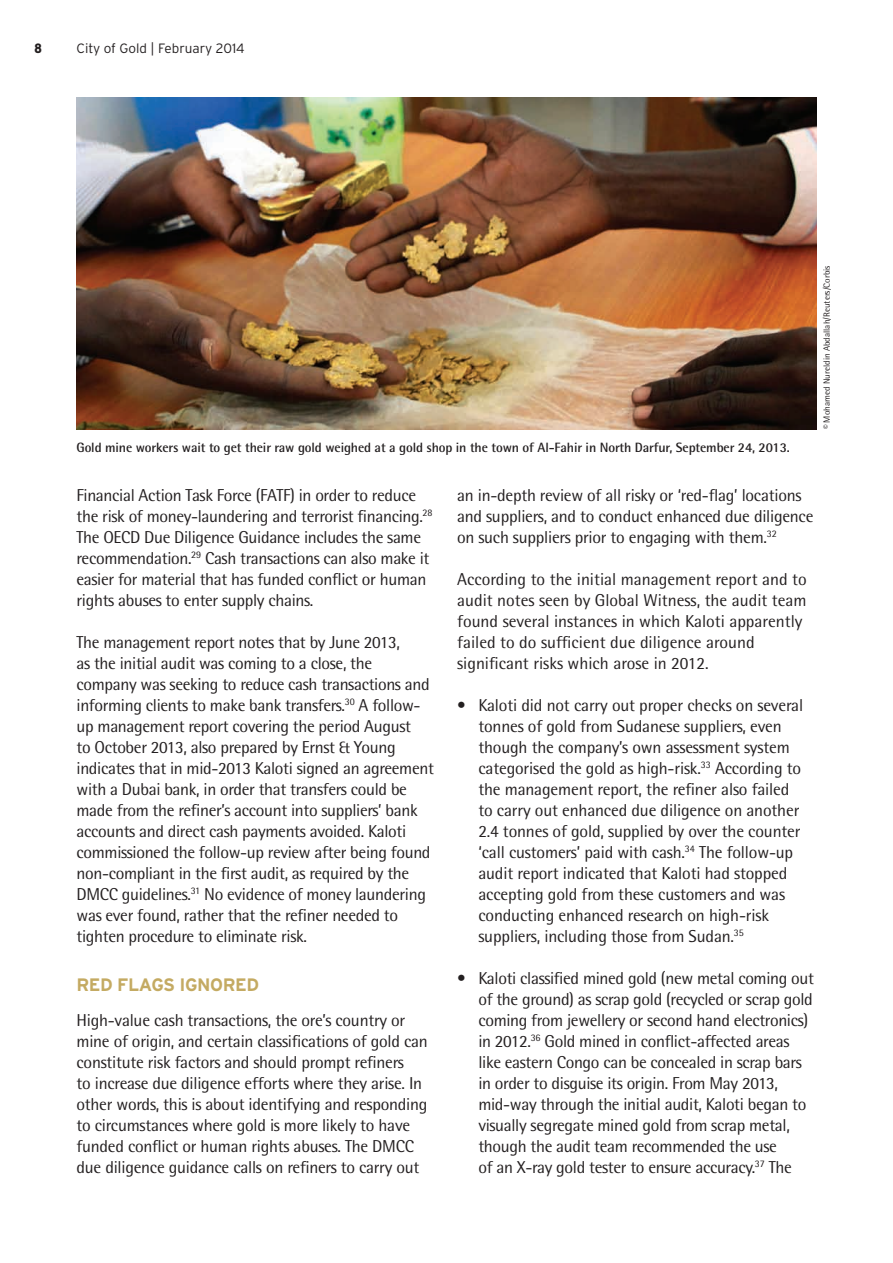
<style>
.page{position:relative;width:893px;height:1263px;background:#fff}
.page>*{position:absolute;margin:0;border:0;box-sizing:border-box;transform-origin:0 0}
.t1{font:700 18px "Interstate";letter-spacing:-.025em;color:#c4aa62}
.t2{font:17.25px/21px "Rotis Semi Sans";letter-spacing:-.02em;color:#231f20}
.t3{font:17.25px/21px "Rotis Semi Sans";color:#231f20}
.t4{font:700 13.5px "Rotis Semi Sans";letter-spacing:-.01em;color:#231f20}
.t5{font:300 13.5px "Interstate";color:#231f20}
.t6{font:900 condensed 13.5px "Interstate";color:#231f20}
.t7{font:9px "Rotis Semi Sans";color:#231f20}
</style>
<div class="page">
<img style="left:77px;top:98px;width:739px;height:331px">
<p class="t6" style="left:35px;top:41px;width:9px">8</p>
<p class="t5" style="left:77px;top:41px;width:170px">City of Gold | February 2014</p>
<p class="t4" style="left:77px;top:439px;width:715px">Gold mine workers wait to get their raw gold weighed at a gold shop in the town of Al-Fahir in North Darfur, September 24, 2013.</p>
<p class="t7" style="left:821px;top:429px;width:165px;rotate:-90deg">© Mohamed Nureldin Abdallah/Reuters/Corbis</p>
<p class="t2" style="left:77px;top:484px;width:357px">Financial Action Task Force (FATF) in order to reduce the risk of money-laundering and terrorist financing.<sup>28<br></sup>The OECD Due Diligence Guidance includes the same recommendation.<sup>29</sup> Cash transactions can also make it easier for material that has funded conflict or human rights abuses to enter supply chains.</p>
<p class="t2" style="left:77px;top:631px;width:359px">The management report notes that by June 2013,<br>as the initial audit was coming to a close, the company was seeking to reduce cash transactions and informing clients to make bank transfers.<sup>30</sup> A follow&shy;up management report covering the period August<br>to October 2013, also prepared by Ernst &amp; Young indicates that in mid-2013 Kaloti signed an agreement with a Dubai bank, in order that transfers could be made from the refiner’s account into suppliers’ bank accounts and direct cash payments avoided. Kaloti commissioned the follow-up review after being found non-compliant in the first audit, as required by the DMCC guidelines.<sup>31</sup> No evidence of money laundering was ever found, rather that the refiner needed to tighten procedure to eliminate risk.</p>
<p class="t1" style="left:77px;top:975px;width:184px">RED FLAGS IGNORED</p>
<p class="t2" style="left:77px;top:1009px;width:353px">High-value cash transactions, the ore’s country or mine of origin, and certain classifications of gold can constitute risk factors and should prompt refiners<br>to increase due diligence efforts where they arise. In other words, this is about identifying and responding to circumstances where gold is more likely to have funded conflict or human rights abuses. The DMCC due diligence guidance calls on refiners to carry out</p>
<p class="t2" style="left:457px;top:484px;width:358px">an in-depth review of all risky or ‘red-flag’ locations and suppliers, and to conduct enhanced due diligence on such suppliers prior to engaging with them.<sup>32</sup></p>
<p class="t3" style="left:457px;top:568px;width:351px">According to the initial management report and to audit notes seen by Global Witness, the audit team found several instances in which Kaloti apparently failed to do sufficient due diligence around significant risks which arose in 2012.</p>
<p class="t2" style="left:478px;top:694px;width:326px;text-indent:-21px">• Kaloti did not carry out proper checks on several tonnes of gold from Sudanese suppliers, even though the company’s own assessment system categorised the gold as high-risk.<sup>33</sup> According to the management report, the refiner also failed to carry out enhanced due diligence on another 2.4 tonnes of gold, supplied by over the counter ‘call customers’ paid with cash.<sup>34</sup> The follow-up audit report indicated that Kaloti had stopped accepting gold from these customers and was conducting enhanced research on high-risk suppliers, including those from Sudan.<sup>35</sup></p>
<p class="t2" style="left:478px;top:967px;width:337px;text-indent:-21px">• Kaloti classified mined gold (new metal coming out of the ground) as scrap gold (recycled or scrap gold coming from jewellery or second hand electronics) in 2012.<sup>36</sup> Gold mined in conflict-affected areas like eastern Congo can be concealed in scrap bars in order to disguise its origin. From May 2013, mid-way through the initial audit, Kaloti began to visually segregate mined gold from scrap metal, though the audit team recommended the use<br>of an X-ray gold tester to ensure accuracy.<sup>37</sup> The</p>
</div>
